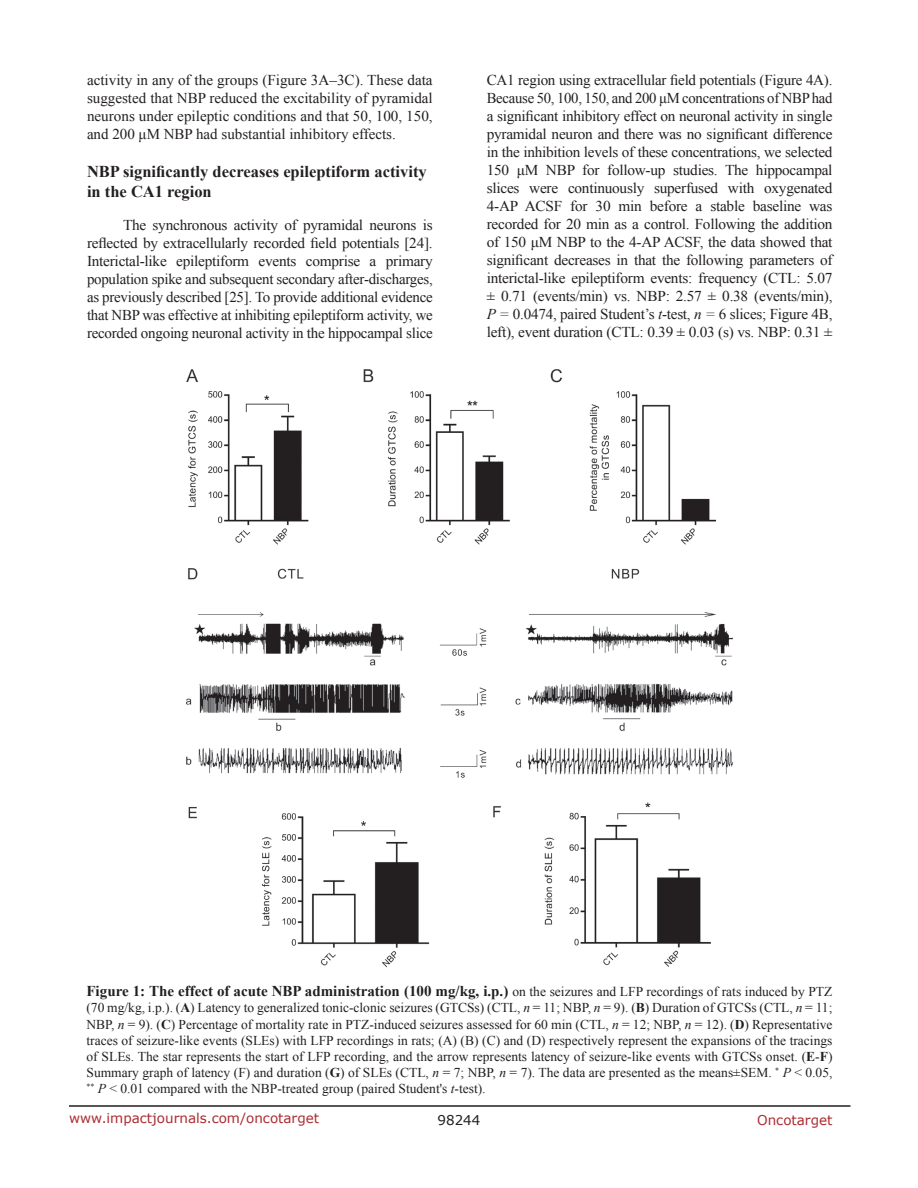
<style>
.page{position:relative;width:918px;height:1188px;background:#fff}
.page>*{position:absolute;margin:0;border:0;box-sizing:border-box;transform-origin:0 0}
.SubHeading_middle{font:700 16.5px/19.8px "Times New Roman";color:#231f20}
.BodyText{font:15px/18px "Times New Roman";letter-spacing:-.015em;color:#231f20;text-align:justify}
.FigureText{font:700 15px "Times New Roman";color:#231f20}
.FigureText-2{font:13.5px/16.2px "Times New Roman";color:#231f20;text-align:justify}
.t1{font:13.5px "Verdana";color:#ac2b31}
.t2{font:13.5px "Verdana";color:#231f20}
.s1{font-style:italic}
.s2{font-weight:400;font-size:13.5px}
.s3{font-weight:700}
</style>
<div class="page">
<hr style="left:69px;top:1105px;width:781px;height:2px;background:#231f20">
<img style="left:186px;top:369px;width:547px;height:598px">
<p class="BodyText" style="left:87px;top:71px;width:347px">activity in any of the groups (Figure 3A–3C). These data suggested that NBP reduced the excitability of pyramidal neurons under epileptic conditions and that 50, 100, 150, and 200 μM NBP had substantial inhibitory effects.</p>
<p class="SubHeading_middle" style="left:87px;top:161px;width:341px">NBP significantly decreases epileptiform activity in the CA1 region</p>
<p class="BodyText" style="left:87px;top:216px;width:347px;text-indent:36px">The synchronous activity of pyramidal neurons is reflected by extracellularly recorded field potentials [24].<br>Interictal-like epileptiform events comprise a primary population spike and subsequent secondary after-discharges, as previously described [25]. To provide additional evidence that NBP was effective at inhibiting epileptiform activity, we recorded ongoing neuronal activity in the hippocampal slice</p>
<p class="BodyText" style="left:487px;top:71px;width:347px">CA1 region using extracellular field potentials (Figure 4A).<br>Because 50, 100, 150, and 200 μM concentrations of NBP had a significant inhibitory effect on neuronal activity in single pyramidal neuron and there was no significant difference in the inhibition levels of these concentrations, we selected 150 μM NBP for follow-up studies. The hippocampal slices were continuously superfused with oxygenated 4-AP ACSF for 30 min before a stable baseline was recorded for 20 min as a control. Following the addition of 150 μM NBP to the 4-AP ACSF, the data showed that significant decreases in that the following parameters of interictal-like epileptiform events: frequency (CTL: 5.07 ± 0.71 (events/min) vs. NBP: 2.57 ± 0.38 (events/min), <span class="s1">P =</span> 0.0474, paired Student’s <span class="s1">t</span>-test, <span class="s1">n =</span> 6 slices; Figure 4B, left), event duration (CTL: 0.39 ± 0.03 (s) vs. NBP: 0.31 ±</p>
<p class="FigureText" style="left:86px;top:981px;width:747px">Figure 1: The effect of acute NBP administration (100 mg/kg, i.p.) <span class="s2">on the seizures and LFP recordings of rats induced by PTZ</span></p>
<p class="FigureText-2" style="left:86px;top:1000px;width:748px">(70 mg/kg, i.p.). (<span class="s3">A</span>) Latency to generalized tonic-clonic seizures (GTCSs) (CTL, <span class="s1">n</span> = 11; NBP, <span class="s1">n</span> = 9). (<span class="s3">B</span>) Duration of GTCSs (CTL, <span class="s1">n</span> = 11; NBP, <span class="s1">n</span> = 9). (<span class="s3">C</span>) Percentage of mortality rate in PTZ-induced seizures assessed for 60 min (CTL, <span class="s1">n</span> = 12; NBP, <span class="s1">n</span> = 12). (<span class="s3">D</span>) Representative traces of seizure-like events (SLEs) with LFP recordings in rats; (A) (B) (C) and (D) respectively represent the expansions of the tracings of SLEs. The star represents the start of LFP recording, and the arrow represents latency of seizure-like events with GTCSs onset. (<span class="s3">E</span>-<span class="s3">F</span>)<br>Summary graph of latency (F) and duration (<span class="s3">G</span>) of SLEs (CTL, <span class="s1">n</span> = 7; NBP, <span class="s1">n</span> = 7). The data are presented as the means±SEM. <sup>*</sup> <span class="s1">P</span> &lt; 0.05, <sup>**</sup> <span class="s1">P</span> &lt; 0.01 compared with the NBP-treated group (paired Student's <span class="s1">t</span>-test).</p>
<p class="t1" style="left:69px;top:1109px;width:252px">www.impactjournals.com/oncotarget</p>
<p class="t2" style="left:438px;top:1111px;width:44px">98244</p>
<p class="t1" style="left:757px;top:1111px;width:77px">Oncotarget</p>
</div>
